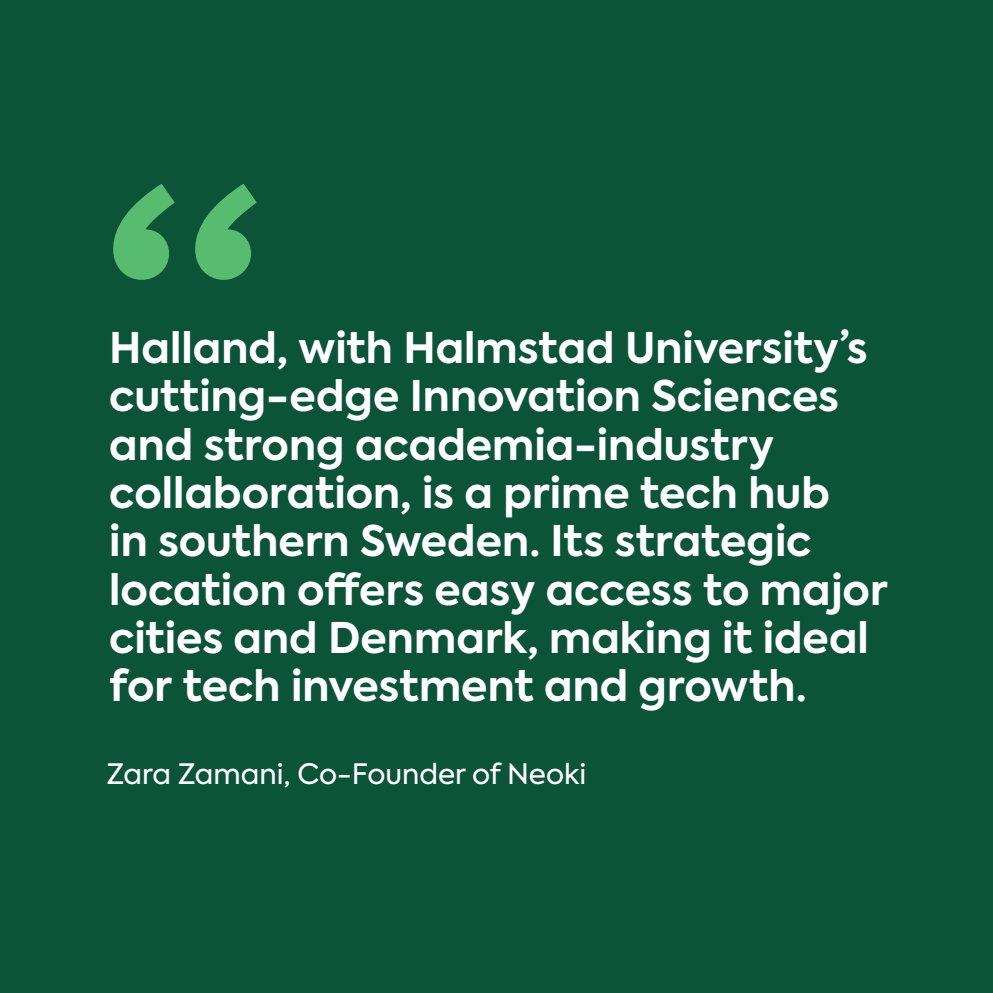
<style>
.page{position:relative;width:993px;height:993px;background:#fff}
.page>*{position:absolute;margin:0;border:0;box-sizing:border-box;transform-origin:0 0}
.t1{font:700 329px "Axiforma";color:#57bc6f}
.t2{font:700 42px/48.3px "Axiforma";color:#fff}
.t3{font:28px "Axiforma";color:#fff}
</style>
<div class="page">
<div style="left:0;top:0;width:992px;height:992px;background:#0c5437"></div>
<hr style="left:992px;top:0;width:1px;height:992px;background:#57bc6f">
<p class="t1" style="left:268px;top:357px;width:165px;rotate:-180deg">”</p>
<p class="t2" style="left:109px;top:324px;width:779px">Halland, with Halmstad University’s cutting-edge Innovation Sciences and strong academia-industry collaboration, is a prime tech hub<br>in southern Sweden. Its strategic location offers easy access to major cities and Denmark, making it ideal for tech investment and growth.</p>
<p class="t3" style="left:107px;top:755px;width:481px">Zara Zamani, Co-Founder of Neoki</p>
</div>
